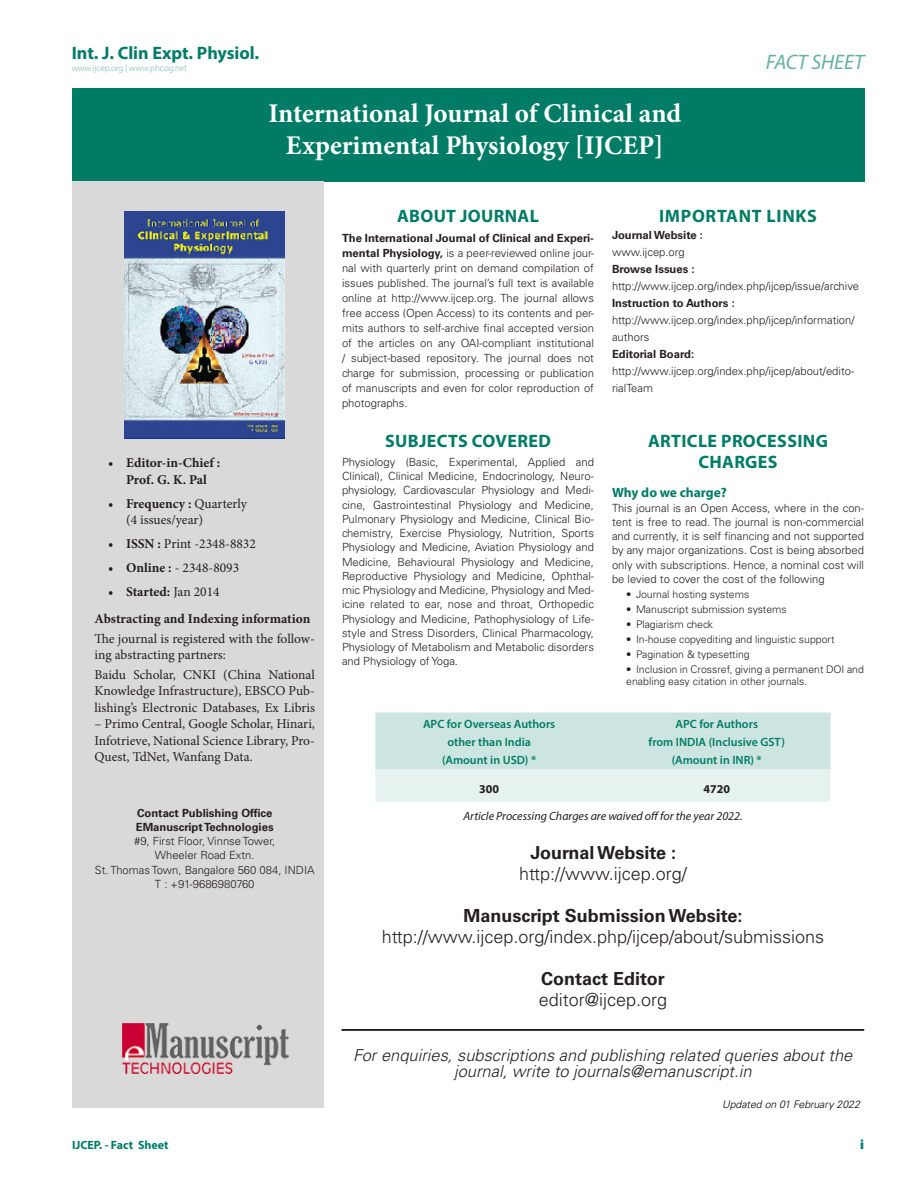
<style>
.page{position:relative;width:918px;height:1188px;background:#fff}
.page>*{position:absolute;margin:0;border:0;box-sizing:border-box;transform-origin:0 0}
.t1{font:700 27px "Minion Pro";color:#fff}
.t2{font:italic 21px "Myriad Pro";color:#66b0a3}
.ABS_TXT{font:300 18px "Univers LT Std";color:#231f20}
.ABS_TXT-2{font:700 18px "Univers LT Std";color:#231f20}
._1_HD{font:700 18px/21px "Myriad Pro";letter-spacing:.02em;color:#007c66;text-align:center}
._1_HD-2{font:700 18px "Myriad Pro";color:#007c66}
.ABS_HD_1{font:700 18px "Myriad Pro";letter-spacing:.04em;color:#007c66}
.ABS_TXT-3{font:italic 300 16.5px/16.5px "Univers LT Std";color:#231f20;text-align:center}
.TXT{font:13.5px/16.5px "Minion Pro";color:#231f20}
.TXT-2{font:700 13.5px/16.5px "Minion Pro";color:#231f20;text-align:center}
._3_HD{font:700 13.5px "Myriad Pro";color:#007c66}
.RRH{font:900 13.5px "Myriad Pro";color:#007c66}
.TCH{font:600 12px "Myriad Pro";color:#007c66}
.TB{font:italic 12px "Myriad Pro";color:#231f20}
.RRH-2{font:700 12px "Myriad Pro";color:#007c66}
.TB-2{font:700 12px "Myriad Pro";color:#231f20}
.ABS_TXT-4{font:300 11.25px/14.2px "Univers LT Std";color:#231f20;text-align:justify}
.ABS_TXT-5{font:700 11.25px "Univers LT Std";color:#231f20}
.t3{font:300 10.5px/12px "Univers LT Std";color:#231f20}
.ABS_TXT-6{font:italic 300 10.5px "Univers LT Std";color:#050406}
.t4{font:300 9px "Myriad Pro";color:#66b0a3}
.s1{font-weight:700}
.s2{font-weight:400}
</style>
<div class="page">
<div style="left:72px;top:88px;width:792px;height:94px;background:#007c66"></div>
<div style="left:72px;top:182px;width:252px;height:926px;background:#d9d9d9"></div>
<img style="left:125px;top:212px;width:160px;height:226px">
<svg style="left:375px;top:712px;width:456px;height:90px;background:#d5e9e6"></svg>
<div style="left:342px;top:1030px;width:522px;height:1px;border:1px solid #231f20"></div>
<img style="left:122px;top:1023px;width:167px;height:51px">
<h3 class="_1_HD-2" style="left:72px;top:41px;width:189px">Int. J. Clin Expt. Physiol.</h3>
<p class="t4" style="left:72px;top:62px;width:117px">www.ijcep.org | www.phcog.net</p>
<h2 class="t2" style="left:766px;top:49px;width:100px">FACT SHEET</h2>
<p class="t1" style="left:268px;top:94px;width:415px">International Journal of Clinical and</p>
<p class="t1" style="left:286px;top:126px;width:379px">Experimental Physiology [IJCEP]</p>
<p class="TXT-2" style="left:108px;top:455px;width:114px">• Editor-in-Chief :<br>Prof. G. K. Pal</p>
<p class="TXT" style="left:126px;top:495px;width:123px;text-indent:-18px"><span class="s1">• Frequency :</span> Quarterly (4 issues/year)</p>
<p class="TXT" style="left:108px;top:536px;width:149px"><span class="s1">• ISSN :</span> Print -2348-8832</p>
<p class="TXT" style="left:108px;top:560px;width:133px"><span class="s1">• Online :</span> - 2348-8093</p>
<p class="TXT-2" style="left:108px;top:584px;width:113px">• Started: <span class="s2">Jan 2014</span></p>
<p class="TXT-2" style="left:94px;top:611px;width:217px">Abstracting and Indexing information</p>
<p class="TXT" style="left:94px;top:630px;width:222px">The journal is registered with the follow&shy;ing abstracting partners:</p>
<p class="TXT" style="left:94px;top:666px;width:222px;text-align:justify">Baidu Scholar, CNKI (China National Knowledge Infrastructure), EBSCO Pub&shy;lishing’s Electronic Databases, Ex Libris</p>
<p class="TXT" style="left:94px;top:716px;width:222px;text-align:justify">– Primo Central, Google Scholar, Hinari, Infotrieve, National Science Library, Pro-Quest, TdNet, Wanfang Data.</p>
<p class="ABS_TXT-5" style="left:137px;top:806px;width:137px">Contact Publishing Office</p>
<p class="ABS_TXT-5" style="left:136px;top:820px;width:139px">EManuscript Technologies</p>
<p class="ABS_TXT-4" style="left:134px;top:834px;width:143px;text-align:center">#9, First Floor, Vinnse Tower,<br>Wheeler Road Extn.</p>
<p class="ABS_TXT-4" style="left:95px;top:863px;width:221px">St. Thomas Town, Bangalore 560 084, INDIA</p>
<p class="ABS_TXT-4" style="left:155px;top:877px;width:101px">T : +91-9686980760</p>
<p class="_1_HD" style="left:397px;top:205px;width:144px">ABOUT JOURNAL</p>
<p class="ABS_TXT-4" style="left:342px;top:230px;width:254px;line-height:15px"><span class="s1">The International Journal of Clinical and Experi&shy;mental Physiology,</span> is a peer-reviewed online jour&shy;nal with quarterly print on demand compilation of issues published. The journal’s full text is available online at http://www.ijcep.org. The journal allows free access (Open Access) to its contents and per&shy;mits authors to self-archive final accepted version of the articles on any OAI-compliant institutional / subject-based repository. The journal does not charge for submission, processing or publication of manuscripts and even for color reproduction of photographs.</p>
<p class="_1_HD" style="left:385px;top:430px;width:167px">SUBJECTS COVERED</p>
<p class="ABS_TXT-4" style="left:342px;top:455px;width:254px">Physiology (Basic, Experimental, Applied and Clinical), Clinical Medicine, Endocrinology, Neuro&shy;physiology, Cardiovascular Physiology and Medi&shy;cine, Gastrointestinal Physiology and Medicine, Pulmonary Physiology and Medicine, Clinical Bio&shy;chemistry, Exercise Physiology, Nutrition, Sports Physiology and Medicine, Aviation Physiology and Medicine, Behavioural Physiology and Medicine, Reproductive Physiology and Medicine, Ophthal&shy;mic Physiology and Medicine, Physiology and Med&shy;icine related to ear, nose and throat, Orthopedic Physiology and Medicine, Pathophysiology of Life&shy;style and Stress Disorders, Clinical Pharmacology, Physiology of Metabolism and Metabolic disorders and Physiology of Yoga.</p>
<p class="TCH" style="left:423px;top:716px;width:134px">APC for Overseas Authors</p>
<p class="TCH" style="left:447px;top:734px;width:85px">other than India</p>
<p class="TCH" style="left:442px;top:752px;width:96px">(Amount in USD) *</p>
<p class="ABS_HD_1" style="left:659px;top:204px;width:159px">IMPORTANT LINKS</p>
<p class="ABS_TXT-5" style="left:612px;top:229px;width:93px">Journal Website :</p>
<p class="ABS_TXT-4" style="left:612px;top:245px;width:74px">www.ijcep.org</p>
<p class="ABS_TXT-5" style="left:612px;top:263px;width:84px">Browse Issues :</p>
<p class="ABS_TXT-4" style="left:612px;top:279px;width:249px">http://www.ijcep.org/index.php/ijcep/issue/archive</p>
<p class="ABS_TXT-5" style="left:612px;top:297px;width:124px">Instruction to Authors :</p>
<p class="ABS_TXT-4" style="left:612px;top:312px;width:244px;line-height:17px">http://www.ijcep.org/index.php/ijcep/information/ authors</p>
<p class="ABS_TXT-5" style="left:612px;top:348px;width:84px">Editorial Board:</p>
<p class="ABS_TXT-4" style="left:612px;top:363px;width:244px;line-height:17px">http://www.ijcep.org/index.php/ijcep/about/edito&shy;rialTeam</p>
<p class="_1_HD" style="left:648px;top:430px;width:181px">ARTICLE PROCESSING<br>CHARGES</p>
<p class="_3_HD" style="left:612px;top:484px;width:116px">Why do we charge?</p>
<p class="ABS_TXT-4" style="left:612px;top:500px;width:254px">This journal is an Open Access, where in the con&shy;tent is free to read. The journal is non-commercial and currently, it is self financing and not supported by any major organizations. Cost is being absorbed only with subscriptions. Hence, a nominal cost will be levied to cover the cost of the following</p>
<p class="t3" style="left:626px;top:588px;width:125px">• Journal hosting systems</p>
<p class="t3" style="left:626px;top:603px;width:162px">• Manuscript submission systems</p>
<p class="t3" style="left:626px;top:618px;width:88px">• Plagiarism check</p>
<p class="t3" style="left:626px;top:633px;width:210px">• In-house copyediting and linguistic support</p>
<p class="t3" style="left:626px;top:648px;width:125px">• Pagination &amp; typesetting</p>
<p class="t3" style="left:626px;top:663px;width:239px">• Inclusion in Crossref, giving a permanent DOI and enabling easy citation in other journals.</p>
<p class="TCH" style="left:676px;top:716px;width:84px">APC for Authors</p>
<p class="TCH" style="left:649px;top:734px;width:138px">from INDIA (Inclusive GST)</p>
<p class="TCH" style="left:672px;top:752px;width:92px">(Amount in INR) *</p>
<p class="TB-2" style="left:479px;top:781px;width:21px">300</p>
<p class="TB-2" style="left:703px;top:781px;width:28px">4720</p>
<p class="TB" style="left:463px;top:808px;width:281px">Article Processing Charges are waived off for the year 2022.</p>
<p class="ABS_TXT-2" style="left:530px;top:842px;width:147px">Journal Website :</p>
<p class="ABS_TXT" style="left:519px;top:863px;width:169px">http://www.ijcep.org/</p>
<p class="ABS_TXT-2" style="left:464px;top:905px;width:280px">Manuscript Submission Website:</p>
<p class="ABS_TXT" style="left:382px;top:926px;width:444px">http://www.ijcep.org/index.php/ijcep/about/submissions</p>
<p class="ABS_TXT-2" style="left:541px;top:968px;width:125px">Contact Editor</p>
<p class="ABS_TXT" style="left:539px;top:989px;width:130px">editor@ijcep.org</p>
<p class="ABS_TXT-3" style="left:353px;top:1047px;width:501px">For enquiries, subscriptions and publishing related queries about the journal, write to journals@emanuscript.in</p>
<p class="ABS_TXT-6" style="left:722px;top:1098px;width:139px">Updated on 01 February 2022</p>
<p class="RRH-2" style="left:72px;top:1137px;width:98px">IJCEP. - Fact Sheet</p>
<p class="RRH" style="left:860px;top:1136px;width:5px">i</p>
</div>
